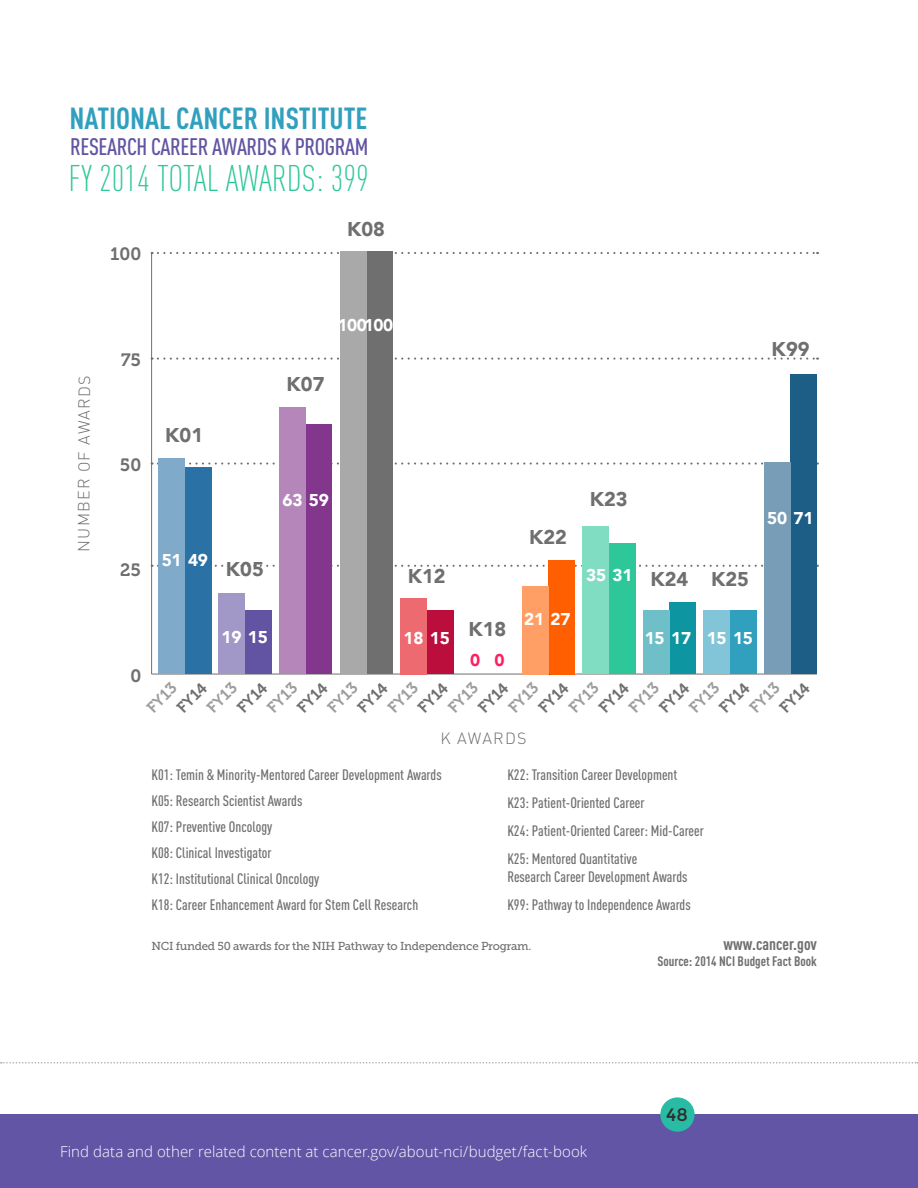
<style>
.page{position:relative;width:918px;height:1188px;background:#fff}
.page>*{position:absolute;margin:0;border:0;box-sizing:border-box;transform-origin:0 0}
.t1{font:300 36.6px "DIN Cond";color:#2dc799}
.t2{font:700 30.15px "DIN Cond";color:#319fbe}
.t3{font:500 23.7px "DIN Cond";letter-spacing:-.015em;color:#6254a3}
.t4{font:900 19.95px "Avenir";color:#706f6f}
.t5{font:18px "Montserrat";color:#2e2e2e}
.t6{font:17.85px "Museo 700";letter-spacing:-.005em;color:#706f6f}
.t7{font:900 17.1px "Avenir";letter-spacing:-.01em;color:#fff}
.t8{font:900 17.1px "Avenir";color:#ff1e5f}
.t9{font:700 16.8px "DIN Cond";color:#706f6f}
.t10{font:300 16.05px "DIN";letter-spacing:.07em;color:#706f6f}
.t11{font:15.75px "Museo 700";color:#9d9d9c}
.t12{font:15.75px "Museo 700";color:#706f6f}
.t13{font:500 15px/26px "DIN Cond";color:#706f6f}
.t14{font:300 15px "Open Sans";letter-spacing:.005em;color:#fff}
.t15{font:700 13.65px "DIN Cond";color:#706f6f}
.t16{font:11.55px "Museo Slab 500";letter-spacing:-.025em;color:#706f6f}
</style>
<div class="page">
<div style="left:0;top:1115px;width:918px;height:73px;background:#6255a6"></div>
<div style="left:660px;top:1097px;width:35px;height:35px;background:#29bba4;border-radius:50%"></div>
<svg style="left:1px;top:1062px;width:917px;height:2px"></svg>
<svg style="left:152px;top:252px;width:666px;height:2px"></svg>
<svg style="left:152px;top:358px;width:666px;height:2px"></svg>
<svg style="left:152px;top:462px;width:666px;height:3px"></svg>
<svg style="left:152px;top:565px;width:666px;height:2px"></svg>
<hr style="left:151px;top:253px;width:1px;height:421px;background:#706f6f">
<hr style="left:152px;top:674px;width:665px;height:1px;background:#706f6f">
<div style="left:185px;top:467px;width:26px;height:207px;background:#2a72a5"></div>
<div style="left:245px;top:611px;width:26px;height:63px;background:#6254a3"></div>
<div style="left:306px;top:425px;width:26px;height:249px;background:#82368c"></div>
<div style="left:366px;top:252px;width:27px;height:422px;background:#706f6f"></div>
<div style="left:427px;top:611px;width:26px;height:63px;background:#bb0e3d"></div>
<div style="left:548px;top:560px;width:27px;height:114px;background:#ff5f00"></div>
<div style="left:609px;top:543px;width:26px;height:131px;background:#2dc799"></div>
<div style="left:669px;top:602px;width:27px;height:72px;background:#0d95a1"></div>
<div style="left:730px;top:611px;width:26px;height:63px;background:#319fbe"></div>
<div style="left:791px;top:374px;width:26px;height:300px;background:#1c5e86"></div>
<div style="left:158px;top:459px;width:27px;height:215px;background:#7faac9"></div>
<div style="left:219px;top:594px;width:26px;height:80px;background:#a198c8"></div>
<div style="left:279px;top:408px;width:27px;height:266px;background:#b486ba"></div>
<div style="left:340px;top:252px;width:26px;height:422px;background:#a9a9a9"></div>
<div style="left:401px;top:598px;width:26px;height:76px;background:#ee6a71"></div>
<div style="left:522px;top:586px;width:26px;height:89px;background:#ff9f66"></div>
<div style="left:583px;top:526px;width:26px;height:148px;background:#81ddc2"></div>
<div style="left:643px;top:611px;width:26px;height:63px;background:#6ebfc7"></div>
<div style="left:704px;top:611px;width:26px;height:63px;background:#83c5d8"></div>
<div style="left:764px;top:463px;width:27px;height:211px;background:#779eb6"></div>
<p class="t2" style="left:70px;top:100px;width:300px">NATIONAL CANCER INSTITUTE</p>
<p class="t3" style="left:70px;top:133px;width:300px">RESEARCH CAREER AWARDS K PROGRAM</p>
<p class="t1" style="left:69px;top:157px;width:302px">FY 2014 TOTAL AWARDS: 399</p>
<p class="t6" style="left:110px;top:244px;width:32px">100</p>
<p class="t4" style="left:347px;top:212px;width:39px">K08</p>
<p class="t10" style="left:74px;top:552px;width:178px;rotate:-90deg">NUMBER OF AWARDS</p>
<p class="t6" style="left:121px;top:350px;width:22px">75</p>
<p class="t6" style="left:120px;top:455px;width:23px">50</p>
<p class="t6" style="left:120px;top:560px;width:22px">25</p>
<p class="t4" style="left:165px;top:418px;width:39px">K01</p>
<p class="t7" style="left:338px;top:310px;width:31px">100</p>
<p class="t7" style="left:364px;top:310px;width:31px">100</p>
<p class="t4" style="left:287px;top:367px;width:39px">K07</p>
<p class="t4" style="left:772px;top:332px;width:39px">K99</p>
<p class="t7" style="left:162px;top:545px;width:48px">51 49</p>
<p class="t4" style="left:226px;top:552px;width:39px">K05</p>
<p class="t7" style="left:283px;top:486px;width:48px">63 59</p>
<p class="t7" style="left:222px;top:623px;width:48px">19 15</p>
<p class="t4" style="left:408px;top:559px;width:39px">K12</p>
<p class="t4" style="left:529px;top:519px;width:39px">K22</p>
<p class="t4" style="left:590px;top:482px;width:39px">K23</p>
<p class="t7" style="left:586px;top:560px;width:48px">35 31</p>
<p class="t4" style="left:650px;top:562px;width:100px">K24 K25</p>
<p class="t7" style="left:524px;top:605px;width:48px">21 27</p>
<p class="t4" style="left:468px;top:612px;width:39px">K18</p>
<p class="t7" style="left:404px;top:624px;width:48px">18 15</p>
<p class="t7" style="left:707px;top:624px;width:48px">15 15</p>
<p class="t7" style="left:645px;top:624px;width:48px">15 17</p>
<p class="t8" style="left:470px;top:646px;width:36px">0 0</p>
<p class="t7" style="left:767px;top:503px;width:48px">50 71</p>
<p class="t6" style="left:130px;top:665px;width:12px">0</p>
<p class="t11" style="left:143px;top:704px;width:36px;rotate:-45deg">FY13</p>
<p class="t12" style="left:173px;top:704px;width:37px;rotate:-45deg">FY14</p>
<p class="t11" style="left:204px;top:704px;width:36px;rotate:-45deg">FY13</p>
<p class="t12" style="left:234px;top:704px;width:37px;rotate:-45deg">FY14</p>
<p class="t11" style="left:264px;top:704px;width:36px;rotate:-45deg">FY13</p>
<p class="t12" style="left:294px;top:704px;width:37px;rotate:-45deg">FY14</p>
<p class="t11" style="left:324px;top:704px;width:36px;rotate:-45deg">FY13</p>
<p class="t12" style="left:354px;top:704px;width:37px;rotate:-45deg">FY14</p>
<p class="t11" style="left:384px;top:704px;width:36px;rotate:-45deg">FY13</p>
<p class="t12" style="left:414px;top:704px;width:37px;rotate:-45deg">FY14</p>
<p class="t11" style="left:445px;top:704px;width:36px;rotate:-45deg">FY13</p>
<p class="t12" style="left:475px;top:704px;width:37px;rotate:-45deg">FY14</p>
<p class="t11" style="left:505px;top:704px;width:36px;rotate:-45deg">FY13</p>
<p class="t12" style="left:535px;top:704px;width:37px;rotate:-45deg">FY14</p>
<p class="t11" style="left:565px;top:704px;width:36px;rotate:-45deg">FY13</p>
<p class="t12" style="left:595px;top:704px;width:37px;rotate:-45deg">FY14</p>
<p class="t11" style="left:626px;top:704px;width:36px;rotate:-45deg">FY13</p>
<p class="t12" style="left:656px;top:704px;width:37px;rotate:-45deg">FY14</p>
<p class="t11" style="left:686px;top:704px;width:36px;rotate:-45deg">FY13</p>
<p class="t12" style="left:716px;top:704px;width:37px;rotate:-45deg">FY14</p>
<p class="t11" style="left:746px;top:704px;width:36px;rotate:-45deg">FY13</p>
<p class="t12" style="left:776px;top:704px;width:37px;rotate:-45deg">FY14</p>
<p class="t10" style="left:440px;top:729px;width:88px">K AWARDS</p>
<p class="t13" style="left:152px;top:762px;width:292px">K01: Temin &amp; Minority-Mentored Career Development Awards K05: Research Scientist Awards<br>K07: Preventive Oncology<br>K08: Clinical Investigator</p>
<p class="t13" style="left:152px;top:866px;width:268px">K12: Institutional Clinical Oncology<br>K18: Career Enhancement Award for Stem Cell Research</p>
<p class="t13" style="left:507px;top:761px;width:198px;line-height:27.9px">K22: Transition Career Development<br>K23: Patient-Oriented Career<br>K24: Patient-Oriented Career: Mid-Career K25: Mentored Quantitative</p>
<p class="t13" style="left:507px;top:864px;width:182px">Research Career Development Awards</p>
<p class="t13" style="left:507px;top:891px;width:185px">K99: Pathway to Independence Awards</p>
<p class="t16" style="left:152px;top:940px;width:381px">NCI funded 50 awards for the NIH Pathway to Independence Program.</p>
<p class="t9" style="left:724px;top:934px;width:95px">www.cancer.gov</p>
<p class="t15" style="left:657px;top:953px;width:161px">Source: 2014 NCI Budget Fact Book</p>
<p class="t5" style="left:666px;top:1104px;width:23px">48</p>
<p class="t14" style="left:60px;top:1141px;width:529px">Find data and other related content at cancer.gov/about-nci/budget/fact-book</p>
</div>
